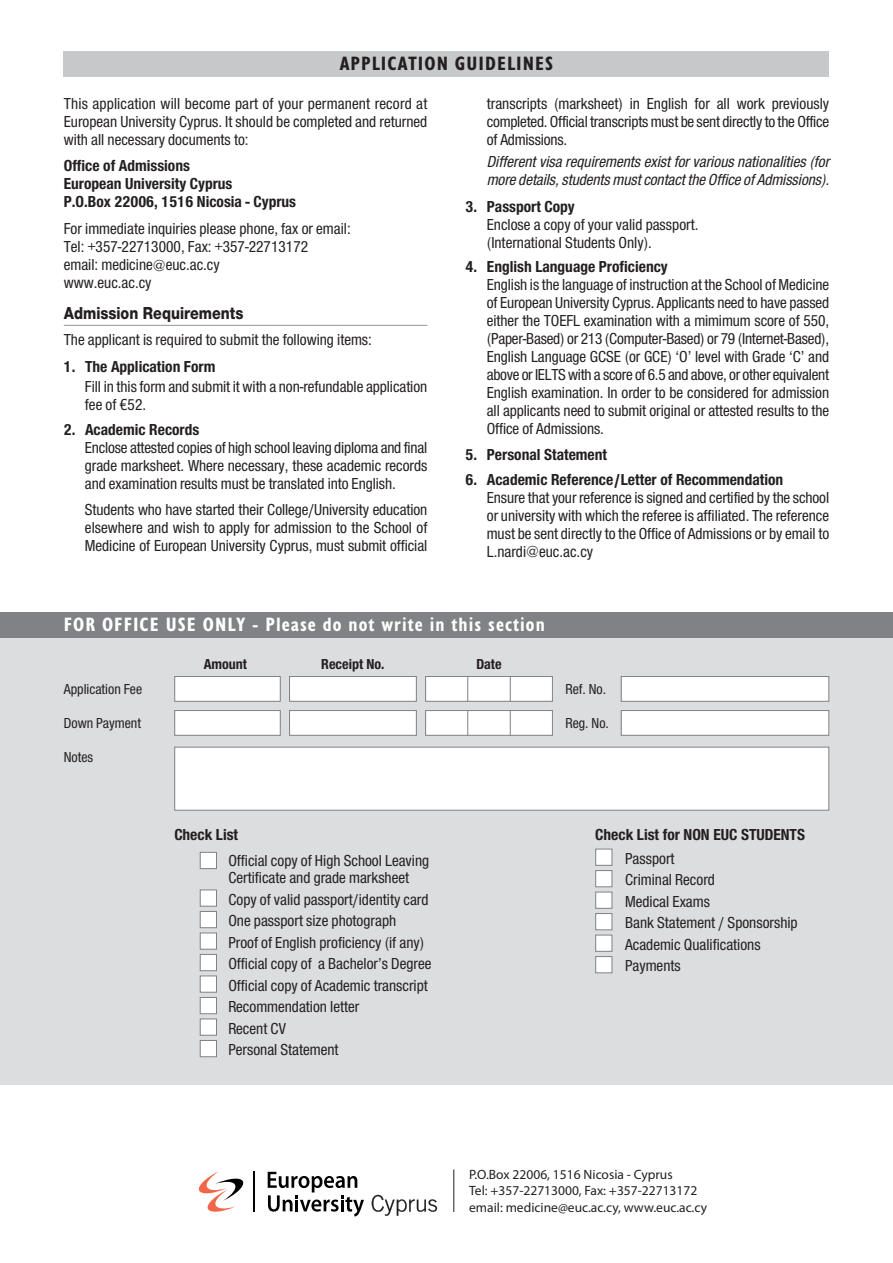
<style>
.page{position:relative;width:893px;height:1263px;background:#fff}
.page>*{position:absolute;margin:0;border:0;box-sizing:border-box;transform-origin:0 0}
.t1{font:700 19.5px "CF Jeckyl Con";letter-spacing:.05em;color:#fff;scale:1.05 1}
.t2{font:700 19.5px "CF Jeckyl Con";letter-spacing:.05em;color:#231f20;scale:1.05 1}
.t3{font:800 18px "CF Helvetica";color:#231f20;scale:.85 1}
.t4{font:16.5px/18px "CF Helvetica Cond";color:#231f20;text-align:justify}
.t5{font:700 16.5px/18px "CF Helvetica Cond";color:#231f20}
.t6{font:italic 16.5px/18px "CF Helvetica Cond";color:#231f20}
.t7{font:15px "CF Helvetica Cond";color:#231f20}
.t8{font:700 15px "CF Helvetica Cond";color:#231f20}
.t9{font:13.5px/16.2px "Myriad Pro";color:#231f20}
</style>
<div class="page">
<div style="left:0;top:638px;width:893px;height:446px;background:#dcdddf"></div>
<div style="left:0;top:612px;width:893px;height:26px;background:#808285"></div>
<div style="left:175px;top:677px;width:105px;height:24px;background:#fff"></div>
<div style="left:174px;top:676px;width:107px;height:26px;border:1px solid #808285"></div>
<div style="left:175px;top:711px;width:105px;height:24px;background:#fff"></div>
<div style="left:174px;top:710px;width:107px;height:26px;border:1px solid #808285"></div>
<div style="left:290px;top:677px;width:126px;height:24px;background:#fff"></div>
<div style="left:289px;top:676px;width:128px;height:26px;border:1px solid #808285"></div>
<div style="left:622px;top:677px;width:206px;height:24px;background:#fff"></div>
<div style="left:621px;top:676px;width:208px;height:26px;border:1px solid #808285"></div>
<div style="left:622px;top:711px;width:206px;height:24px;background:#fff"></div>
<div style="left:621px;top:710px;width:208px;height:26px;border:1px solid #808285"></div>
<div style="left:290px;top:711px;width:126px;height:24px;background:#fff"></div>
<div style="left:289px;top:710px;width:128px;height:26px;border:1px solid #808285"></div>
<div style="left:426px;top:677px;width:126px;height:24px;background:#fff"></div>
<div style="left:425px;top:676px;width:128px;height:26px;border:1px solid #808285"></div>
<svg style="left:467px;top:676px;width:1px;height:26px"></svg>
<svg style="left:510px;top:676px;width:1px;height:26px"></svg>
<div style="left:426px;top:711px;width:126px;height:24px;background:#fff"></div>
<div style="left:425px;top:710px;width:128px;height:26px;border:1px solid #808285"></div>
<svg style="left:467px;top:710px;width:1px;height:26px"></svg>
<svg style="left:510px;top:710px;width:1px;height:26px"></svg>
<div style="left:175px;top:747px;width:653px;height:63px;background:#fff"></div>
<div style="left:174px;top:747px;width:655px;height:63px;border:1px solid #808285"></div>
<div style="left:64px;top:51px;width:765px;height:26px;background:#c7c8ca"></div>
<hr style="left:64px;top:325px;width:363px;height:1px;background:#939598">
<svg style="left:268px;top:1172px;width:96px;height:44px"></svg>
<svg style="left:372px;top:1195px;width:65px;height:21px"></svg>
<hr style="left:253px;top:1171px;width:2px;height:40px;background:#000">
<svg style="left:198px;top:1171px;width:46px;height:41px"></svg>
<hr style="left:453px;top:1169px;width:1px;height:43px;background:#231f20">
<div style="left:201px;top:1041px;width:15px;height:15px;background:#fff"></div>
<div style="left:200px;top:1040px;width:17px;height:17px;border:1px solid #808285"></div>
<div style="left:201px;top:1019px;width:15px;height:16px;background:#fff"></div>
<div style="left:200px;top:1018px;width:17px;height:17px;border:1px solid #808285"></div>
<div style="left:201px;top:998px;width:15px;height:15px;background:#fff"></div>
<div style="left:200px;top:997px;width:17px;height:17px;border:1px solid #808285"></div>
<div style="left:201px;top:976px;width:15px;height:16px;background:#fff"></div>
<div style="left:200px;top:975px;width:17px;height:17px;border:1px solid #808285"></div>
<div style="left:201px;top:955px;width:15px;height:15px;background:#fff"></div>
<div style="left:200px;top:954px;width:17px;height:17px;border:1px solid #808285"></div>
<div style="left:201px;top:933px;width:15px;height:16px;background:#fff"></div>
<div style="left:200px;top:932px;width:17px;height:17px;border:1px solid #808285"></div>
<div style="left:201px;top:912px;width:15px;height:15px;background:#fff"></div>
<div style="left:200px;top:911px;width:17px;height:17px;border:1px solid #808285"></div>
<div style="left:201px;top:890px;width:15px;height:16px;background:#fff"></div>
<div style="left:200px;top:889px;width:17px;height:17px;border:1px solid #808285"></div>
<div style="left:201px;top:853px;width:15px;height:15px;background:#fff"></div>
<div style="left:200px;top:852px;width:17px;height:17px;border:1px solid #808285"></div>
<div style="left:596px;top:957px;width:16px;height:15px;background:#fff"></div>
<div style="left:595px;top:956px;width:17px;height:17px;border:1px solid #808285"></div>
<div style="left:596px;top:935px;width:16px;height:16px;background:#fff"></div>
<div style="left:595px;top:935px;width:17px;height:17px;border:1px solid #808285"></div>
<div style="left:596px;top:914px;width:16px;height:15px;background:#fff"></div>
<div style="left:595px;top:913px;width:17px;height:17px;border:1px solid #808285"></div>
<div style="left:596px;top:892px;width:16px;height:16px;background:#fff"></div>
<div style="left:595px;top:892px;width:17px;height:17px;border:1px solid #808285"></div>
<div style="left:596px;top:871px;width:16px;height:15px;background:#fff"></div>
<div style="left:595px;top:870px;width:17px;height:17px;border:1px solid #808285"></div>
<div style="left:596px;top:849px;width:16px;height:16px;background:#fff"></div>
<div style="left:595px;top:849px;width:17px;height:17px;border:1px solid #808285"></div>
<p class="t2" style="left:340px;top:52px;width:205px">APPLICATION GUIDELINES</p>
<p class="t4" style="left:64px;top:94px;width:365px">This application will become part of your permanent record at European University Cyprus. It should be completed and returned with all necessary documents to:</p>
<p class="t5" style="left:64px;top:157px;width:234px">Office of Admissions<br>European University Cyprus<br>P.O.Box 22006, 1516 Nicosia - Cyprus</p>
<p class="t4" style="left:64px;top:219px;width:288px;text-align:left">For immediate inquiries please phone, fax or email:<br>Tel: +357-22713000, Fax: +357-22713172<br>email: medicine@euc.ac.cy<br>www.euc.ac.cy</p>
<p class="t3" style="left:64px;top:303px;width:213px">Admission Requirements</p>
<p class="t4" style="left:64px;top:331px;width:310px">The applicant is required to submit the following items:</p>
<p class="t5" style="left:64px;top:357px;width:153px">1. The Application Form</p>
<p class="t4" style="left:85px;top:377px;width:344px">Fill in this form and submit it with a non-refundable application fee of €52.</p>
<p class="t5" style="left:64px;top:421px;width:137px">2. Academic Records</p>
<p class="t4" style="left:85px;top:438px;width:344px">Enclose attested copies of high school leaving diploma and final grade marksheet. Where necessary, these academic records and examination results must be translated into English.</p>
<p class="t4" style="left:85px;top:501px;width:344px">Students who have started their College/University education elsewhere and wish to apply for admission to the School of Medicine of European University Cyprus, must submit official</p>
<p class="t4" style="left:487px;top:94px;width:344px">transcripts (marksheet) in English for all work previously completed. Official transcriptsmust be sent directlyto the Office of Admissions.</p>
<p class="t6" style="left:487px;top:153px;width:348px">Different visa requirements exist for various nationalities (for more details, students must contact the Office of Admissions).</p>
<p class="t5" style="left:466px;top:197px;width:111px">3. Passport Copy</p>
<p class="t4" style="left:487px;top:215px;width:213px">Enclose a copy of your valid passport. (International Students Only).</p>
<p class="t5" style="left:466px;top:258px;width:204px">4. English Language Proficiency</p>
<p class="t4" style="left:487px;top:275px;width:344px">English is the language of instruction at the School of Medicine of European University Cyprus. Applicants need to have passed either the TOEFL examination with a mimimum score of 550, (Paper-Based) or 213 (Computer-Based) or 79 (Internet-Based), English Language GCSE (or GCE) ‘O’ level with Grade ‘C’ and above orIELTSwith a score of 6.5 and above, or other equivalent English examination. In order to be considered for admission all applicants need to submit original or attested results to the Office of Admissions.</p>
<p class="t5" style="left:466px;top:446px;width:143px">5. Personal Statement</p>
<p class="t5" style="left:466px;top:470px;width:319px">6. Αcademic Reference/Letter of Recommendation</p>
<p class="t4" style="left:487px;top:488px;width:344px">Ensure that your reference is signed and certified by the school or university with which the referee is affiliated. The reference must be sent directly to the Office of Admissions or by email to L.nardi@euc.ac.cy</p>
<p class="t1" style="left:64px;top:613px;width:460px">FOR OFFICE USE ONLY - Please do not write in this section</p>
<p class="t8" style="left:204px;top:656px;width:45px">Amount</p>
<p class="t8" style="left:321px;top:656px;width:65px">Receipt No.</p>
<p class="t8" style="left:476px;top:656px;width:27px">Date</p>
<p class="t7" style="left:64px;top:681px;width:80px">Application Fee</p>
<p class="t7" style="left:566px;top:681px;width:42px">Ref. No.</p>
<p class="t7" style="left:64px;top:715px;width:79px">Down Payment</p>
<p class="t7" style="left:566px;top:715px;width:45px">Reg. No.</p>
<p class="t7" style="left:64px;top:749px;width:31px">Notes</p>
<p class="t5" style="left:174px;top:826px;width:65px">Check List</p>
<p class="t4" style="left:228px;top:852px;width:202px;line-height:17.2px">Official copy of High School Leaving<br>Certificate and grade marksheet</p>
<p class="t4" style="left:228px;top:888px;width:205px;line-height:21.5px;text-align:left">Copy of valid passport/identity card<br>One passport size photograph<br>Proof of English proficiency (if any)<br>Official copy of a Bachelor’s Degree<br>Official copy of Academic transcript<br>Recommendation letter<br>Recent CV<br>Personal Statement</p>
<p class="t5" style="left:595px;top:826px;width:211px">Check List for NON EUC STUDENTS</p>
<p class="t4" style="left:625px;top:847px;width:174px;line-height:21.5px;text-align:left">Passport<br>Criminal Record<br>Medical Exams<br>Bank Statement / Sponsorship<br>Academic Qualifications<br>Payments</p>
<p class="t9" style="left:469px;top:1168px;width:239px">P.O.Box 22006, 1516 Nicosia - Cyprus<br>Tel: +357-22713000, Fax: +357-22713172 email: medicine@euc.ac.cy, www.euc.ac.cy</p>
</div>
